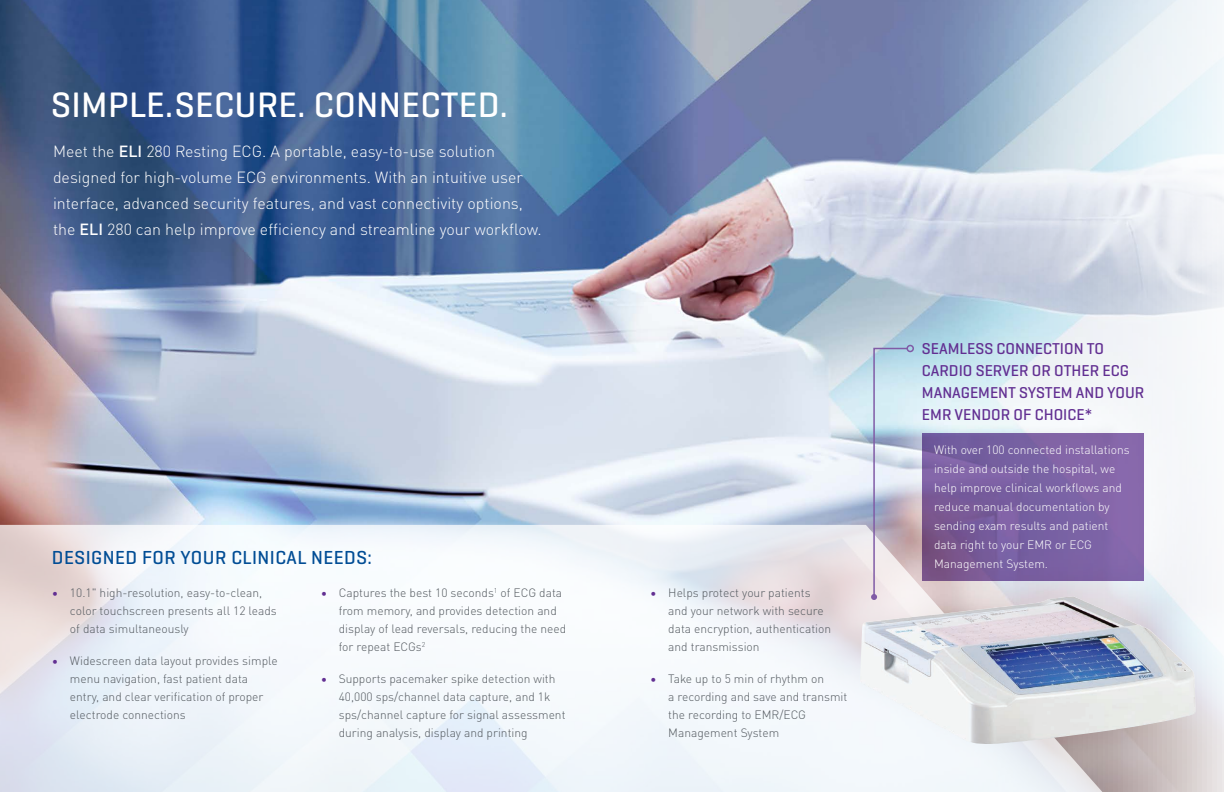
<style>
.page{position:relative;width:1224px;height:792px;background:#fff}
.page>*{position:absolute;margin:0;border:0;box-sizing:border-box;transform-origin:0 0}
.H1-39_39-MIDNIGHT{font:500 36px "Geogrotesque";letter-spacing:.01em;color:#fff}
.H4-13_13-HR_BLUE{font:500 19.2px "Geogrotesque";letter-spacing:.025em;color:#014d95}
.BODY_COPY-11_14-MIDNIGHT{font:300 16px/26px "DIN Pro";color:#fff}
.H4-13_13-HR_BLUE-2{font:500 16px/22px "Geogrotesque";color:#622f92}
.t1{font:300 12px/18px "DIN Pro";color:#52585e}
.BODY_COPY-11_14-MIDNIGHT-2{font:300 12px/19px "DIN Pro";color:#fff}
.s1{font-weight:500}
.s2{color:#622f92}
</style>
<div class="page">
<img style="left:0;top:0;width:1224px;height:792px">
<svg style="left:922px;top:433px;width:221px;height:148px;background:#7d62a4"></svg>
<svg style="left:0;top:525px;width:1120px;height:267px;fill:#f1f6fb"></svg>
<img style="left:860px;top:596px;width:336px;height:148px">
<div style="left:907px;top:345px;width:7px;height:7px;border:2px solid #805ba6;border-radius:50%"></div>
<svg style="left:871px;top:347px;width:38px;height:253px;background:#cad0de"></svg>
<p class="H1-39_39-MIDNIGHT" style="left:51px;top:82px;width:458px">SIMPLE. SECURE. CONNECTED.</p>
<p class="BODY_COPY-11_14-MIDNIGHT" style="left:53px;top:137px;width:490px">Meet the <span class="s1">ELI</span> 280 Resting ECG. A portable, easy-to-use solution designed for high-volume ECG environments. With an intuitive user interface, advanced security features, and vast connectivity options, the <span class="s1">ELI</span> 280 can help improve efficiency and streamline your workflow.</p>
<p class="H4-13_13-HR_BLUE" style="left:52px;top:546px;width:322px">DESIGNED FOR YOUR CLINICAL NEEDS:</p>
<p class="t1" style="left:70px;top:583px;width:208px;text-indent:-18px"><span class="s2">•</span> 10.1" high-resolution, easy-to-clean, color touchscreen presents all 12 leads of data simultaneously</p>
<p class="t1" style="left:70px;top:651px;width:209px;text-indent:-18px"><span class="s2">•</span> Widescreen data layout provides simple menu navigation, fast patient data entry, and clear verification of proper electrode connections</p>
<p class="t1" style="left:339px;top:583px;width:229px;text-indent:-18px"><span class="s2">•</span> Captures the best 10 seconds<sup>1</sup> of ECG data from memory, and provides detection and display of lead reversals, reducing the need for repeat ECGs<sup>2</sup></p>
<p class="t1" style="left:339px;top:669px;width:228px;text-indent:-18px"><span class="s2">•</span> Supports pacemaker spike detection with 40,000 sps/channel data capture, and 1k sps/channel capture for signal assessment during analysis, display and printing</p>
<p class="t1" style="left:668px;top:583px;width:164px;text-indent:-18px"><span class="s2">•</span> Helps protect your patients and your network with secure data encryption, authentication and transmission</p>
<p class="t1" style="left:668px;top:669px;width:181px;text-indent:-18px"><span class="s2">•</span> Take up to 5 min of rhythm on<br>a recording and save and transmit the recording to EMR/ECG<br>Management System</p>
<p class="H4-13_13-HR_BLUE-2" style="left:922px;top:337px;width:224px">SEAMLESS CONNECTION TO<br>CARDIO SERVER OR OTHER ECG<br>MANAGEMENT SYSTEM AND YOUR<br>EMR VENDOR OF CHOICE*</p>
<p class="BODY_COPY-11_14-MIDNIGHT-2" style="left:934px;top:440px;width:197px">With over 100 connected installations inside and outside the hospital, we help improve clinical workflows and reduce manual documentation by sending exam results and patient data right to your EMR or ECG</p>
<p class="BODY_COPY-11_14-MIDNIGHT-2" style="left:934px;top:554px;width:116px">Management System.</p>
</div>
